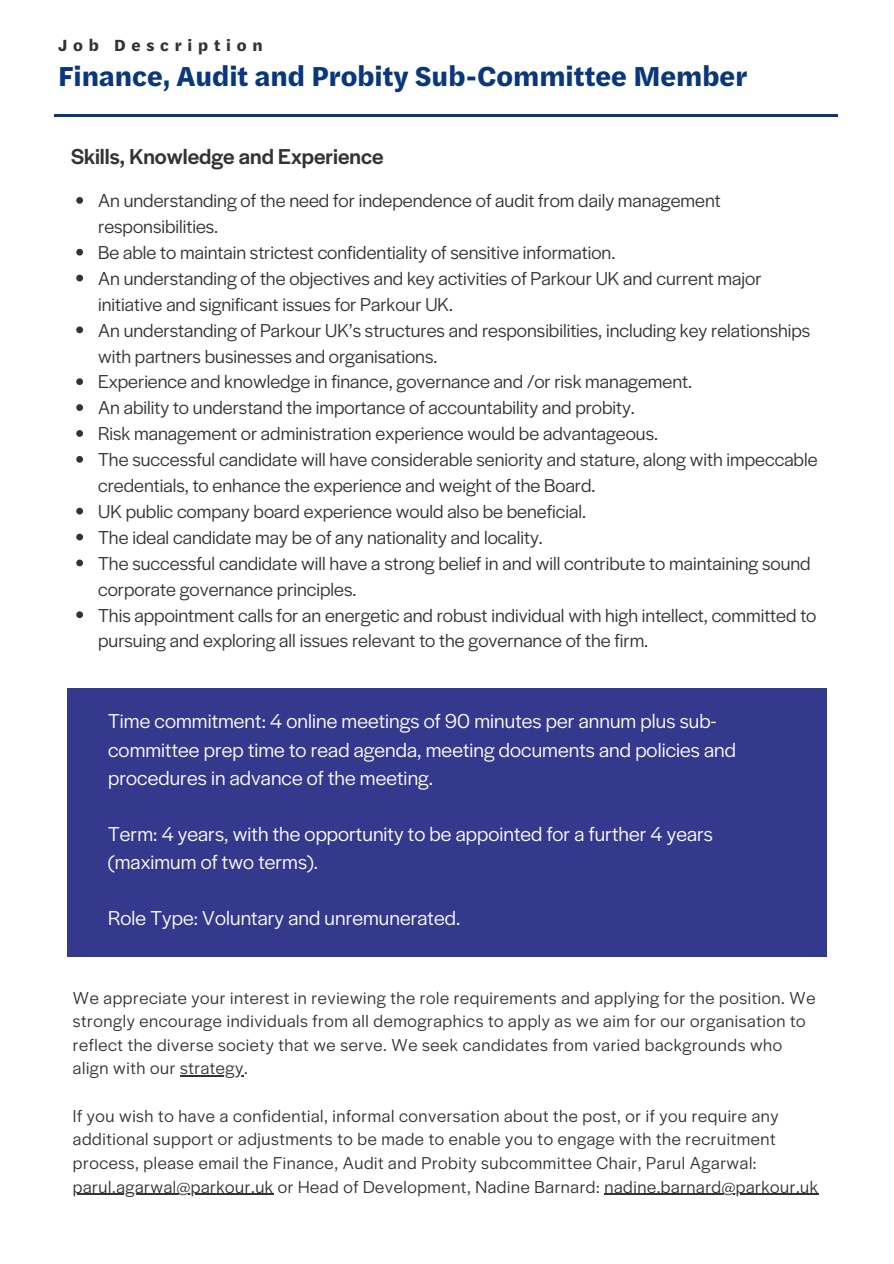
<style>
.page{position:relative;width:894px;height:1264px;background:#fff}
.page>*{position:absolute;margin:0;border:0;box-sizing:border-box;transform-origin:0 0}
.t1{font:700 28.5px "Halyard Text";color:#09367d}
.t2{font:500 22.5px "Halyard Display";color:#333}
.t3{font:21px/28.2px "Halyard Display";letter-spacing:.005em;color:#fff}
.t4{font:19.5px/26px "Halyard Display";color:#333}
.t5{font:18px/23.7px "Halyard Display";letter-spacing:.03em;color:#333}
.t6{font:700 16.8px "Halyard Text";letter-spacing:.34em;color:#333}
</style>
<div class="page">
<hr style="left:54px;top:115px;width:783px;height:2px;background:#09367d">
<svg style="left:76px;top:197px;width:7px;height:7px"></svg>
<svg style="left:76px;top:249px;width:7px;height:6px"></svg>
<svg style="left:76px;top:275px;width:7px;height:6px"></svg>
<svg style="left:76px;top:326px;width:7px;height:7px"></svg>
<svg style="left:76px;top:378px;width:7px;height:7px"></svg>
<svg style="left:76px;top:404px;width:7px;height:7px"></svg>
<svg style="left:76px;top:430px;width:7px;height:7px"></svg>
<svg style="left:76px;top:456px;width:7px;height:7px"></svg>
<svg style="left:76px;top:508px;width:7px;height:6px"></svg>
<svg style="left:76px;top:533px;width:7px;height:7px"></svg>
<svg style="left:76px;top:559px;width:7px;height:7px"></svg>
<svg style="left:76px;top:611px;width:7px;height:7px"></svg>
<div style="left:67px;top:688px;width:759px;height:268px;background:#34398d"></div>
<hr style="left:180px;top:1075px;width:64px;height:1px;background:#333">
<hr style="left:73px;top:1193px;width:200px;height:1px;background:#333">
<hr style="left:604px;top:1193px;width:214px;height:1px;background:#333">
<p class="t6" style="left:58px;top:32px;width:206px">Job Description</p>
<p class="t1" style="left:58px;top:55px;width:690px">Finance, Audit and Probity Sub-Committee Member</p>
<p class="t2" style="left:71px;top:139px;width:314px">Skills, Knowledge and Experience</p>
<h1 class="t4" style="left:98px;top:186px;width:624px">An understanding of the need for independence of audit from daily management responsibilities.</h1>
<h2 class="t4" style="left:98px;top:238px;width:518px">Be able to maintain strictest confidentiality of sensitive information.</h2>
<p class="t4" style="left:98px;top:264px;width:664px">An understanding of the objectives and key activities of Parkour UK and current major initiative and significant issues for Parkour UK.</p>
<p class="t4" style="left:98px;top:316px;width:713px">An understanding of Parkour UK’s structures and responsibilities, including key relationships with partners businesses and organisations.</p>
<p class="t4" style="left:98px;top:368px;width:595px">Experience and knowledge in finance, governance and /or risk management.</p>
<p class="t4" style="left:98px;top:394px;width:538px">An ability to understand the importance of accountability and probity.</p>
<p class="t4" style="left:98px;top:419px;width:561px">Risk management or administration experience would be advantageous.</p>
<p class="t4" style="left:98px;top:445px;width:720px">The successful candidate will have considerable seniority and stature, along with impeccable credentials, to enhance the experience and weight of the Board.</p>
<p class="t4" style="left:98px;top:497px;width:489px">UK public company board experience would also be beneficial.</p>
<p class="t4" style="left:98px;top:523px;width:446px">The ideal candidate may be of any nationality and locality.</p>
<p class="t4" style="left:98px;top:549px;width:713px">The successful candidate will have a strong belief in and will contribute to maintaining sound corporate governance principles.</p>
<p class="t4" style="left:98px;top:601px;width:719px">This appointment calls for an energetic and robust individual with high intellect, committed to pursuing and exploring all issues relevant to the governance of the firm.</p>
<p class="t3" style="left:108px;top:706px;width:629px">Time commitment: 4 online meetings of 90 minutes per annum plus sub&shy;committee prep time to read agenda, meeting documents and policies and procedures in advance of the meeting.</p>
<p class="t3" style="left:108px;top:818px;width:606px">Term: 4 years, with the opportunity to be appointed for a further 4 years (maximum of two terms).</p>
<p class="t3" style="left:108px;top:903px;width:353px">Role Type: Voluntary and unremunerated.</p>
<p class="t5" style="left:73px;top:984px;width:743px">We appreciate your interest in reviewing the role requirements and applying for the position. We strongly encourage individuals from all demographics to apply as we aim for our organisation to reflect the diverse society that we serve. We seek candidates from varied backgrounds who align with our strategy.</p>
<h3 class="t5" style="left:73px;top:1102px;width:707px">If you wish to have a confidential, informal conversation about the post, or if you require any additional support or adjustments to be made to enable you to engage with the recruitment process, please email the Finance, Audit and Probity subcommittee Chair, Parul Agarwal:</h3>
<h3 class="t5" style="left:73px;top:1173px;width:746px">parul.agarwal@parkour.uk or Head of Development, Nadine Barnard: nadine.barnard@parkour.uk</h3>
</div>
